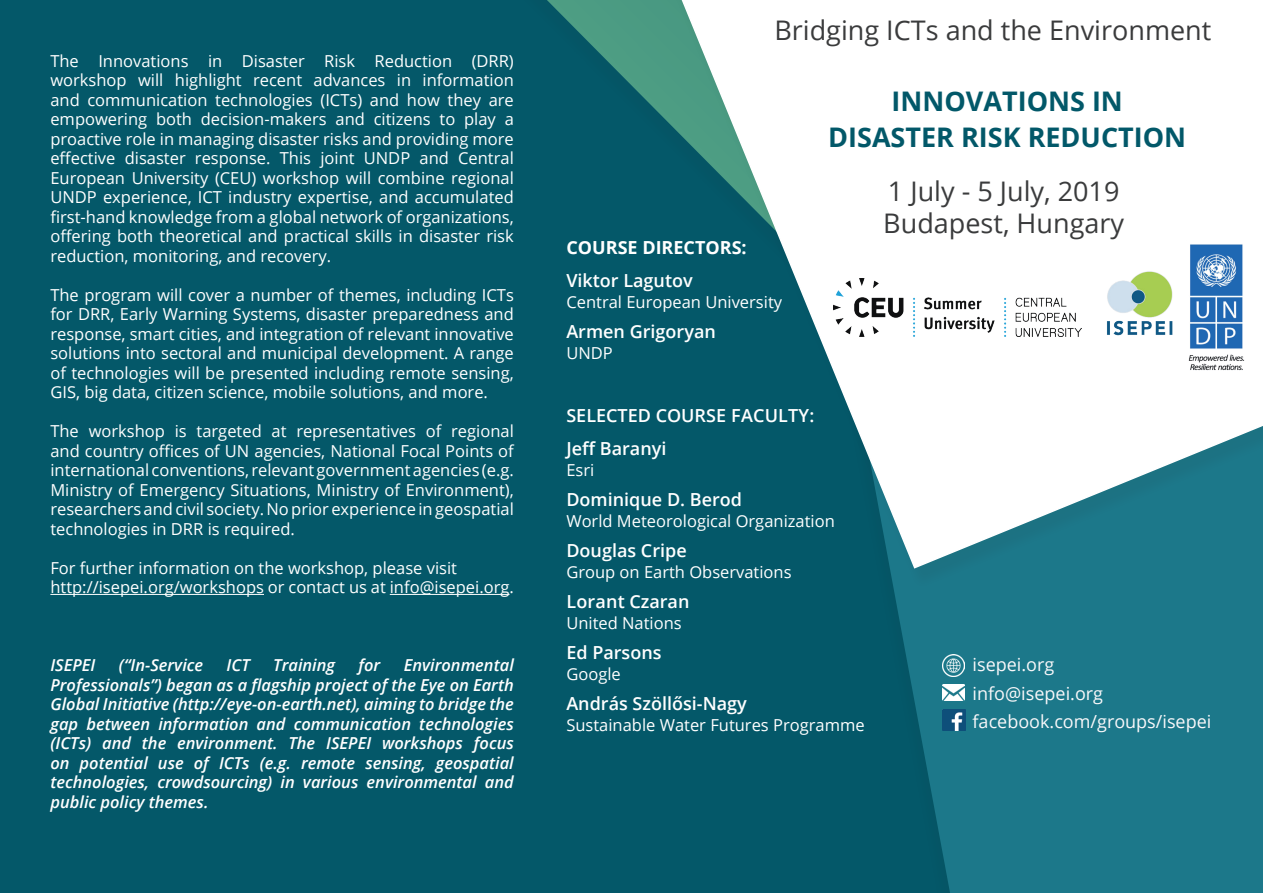
<style>
.page{position:relative;width:1263px;height:893px;background:#045869}
.page>*{position:absolute;margin:0;border:0;box-sizing:border-box;transform-origin:0 0}
.t1{font:27px/32.4px "Open Sans";color:#3a3b3c}
.t2{font:700 27px/36px "Open Sans";color:#025869;text-align:center}
.t3{font:600 18px/33px "Open Sans";color:#fff}
.t4{font:18px/28.5px "Open Sans";color:#f9f8fa}
.t5{font:700 18px "Open Sans";color:#fff}
.t6{font:16.5px/19.5px "Open Sans";color:#fff;text-align:justify}
.t7{font:italic 600 16.5px/19.5px "Open Sans";color:#fff;text-align:justify}
</style>
<div class="page">
<svg style="left:894px;top:589px;width:369px;height:304px;background:#1a7587"></svg>
<div style="left:594px;top:0;width:669px;height:589px;background:#231f20;opacity:.07"></div>
<svg style="left:594px;top:0;width:669px;height:570px"></svg>
<img style="left:942px;top:709px;width:23px;height:21px">
<img style="left:942px;top:685px;width:23px;height:15px">
<img style="left:943px;top:654px;width:22px;height:22px">
<hr style="left:50px;top:594px;width:214px;height:1px;background:#fff">
<hr style="left:390px;top:594px;width:119px;height:1px;background:#fff">
<img style="left:833px;top:278px;width:248px;height:58px">
<img style="left:1093px;top:270px;width:91px;height:70px">
<img style="left:1187px;top:240px;width:59px;height:134px">
<p class="t6" style="left:50px;top:50px;width:465px">The Innovations in Disaster Risk Reduction (DRR) workshop will highlight recent advances in information and communication technologies (ICTs) and how they are empowering both decision-makers and citizens to play a proactive role in managing disaster risks and providing more effective disaster response. This joint UNDP and Central European University (CEU) workshop will combine regional UNDP experience, ICT industry expertise, and accumulated first-hand knowledge from a global network of organizations, offering both theoretical and practical skills in disaster risk reduction, monitoring, and recovery.</p>
<p class="t6" style="left:50px;top:285px;width:465px">The program will cover a number of themes, including ICTs for DRR, Early Warning Systems, disaster preparedness and response, smart cities, and integration of relevant innovative solutions into sectoral and municipal development. A range of technologies will be presented including remote sensing, GIS, big data, citizen science, mobile solutions, and more.</p>
<p class="t6" style="left:50px;top:421px;width:465px">The workshop is targeted at representatives of regional and country offices of UN agencies, National Focal Points of international conventions, relevant government agencies (e.g.<br>Ministry of Emergency Situations, Ministry of Environment), researchers and civil society. No prior experience in geospatial technologies in DRR is required.</p>
<p class="t6" style="left:50px;top:558px;width:465px">For further information on the workshop, please visit http://isepei.org/workshops or contact us at info@isepei.org.</p>
<p class="t7" style="left:50px;top:655px;width:47px">ISEPEI</p>
<p class="t7" style="left:119px;top:655px;width:86px">(“In-Service</p>
<p class="t7" style="left:227px;top:655px;width:25px">ICT</p>
<p class="t7" style="left:273px;top:655px;width:63px">Training</p>
<p class="t7" style="left:358px;top:655px;width:23px">for</p>
<p class="t7" style="left:50px;top:655px;width:465px;text-indent:353px">Environmental Professionals”) began as a flagship project of the Eye on Earth Global Initiative (http://eye-on-earth.net), aiming to bridge the gap between information and communication technologies (ICTs) and the environment. The ISEPEI workshops focus on potential use of ICTs (e.g. remote sensing, geospatial technologies, crowdsourcing) in various environmental and public policy themes.</p>
<h1 class="t1" style="left:774px;top:13px;width:438px">Bridging ICTs and the Environment</h1>
<p class="t5" style="left:566px;top:235px;width:182px">COURSE DIRECTORS:</p>
<p class="t3" style="left:566px;top:263px;width:128px">Viktor Lagutov</p>
<p class="t6" style="left:566px;top:292px;width:217px">Central European University</p>
<p class="t3" style="left:566px;top:314px;width:151px">Armen Grigoryan</p>
<p class="t6" style="left:566px;top:343px;width:48px">UNDP</p>
<h1 class="t2" style="left:828px;top:82px;width:360px">INNOVATIONS IN<br>DISASTER RISK REDUCTION</h1>
<h1 class="t1" style="left:883px;top:174px;width:242px">1 July - 5 July, 2019<br>Budapest, Hungary</h1>
<p class="t3" style="left:566px;top:398px;width:249px">SELECTED COURSE FACULTY:<br>Jeff Baranyi</p>
<p class="t6" style="left:566px;top:460px;width:29px">Esri</p>
<p class="t3" style="left:566px;top:482px;width:177px">Dominique D. Berod</p>
<p class="t6" style="left:566px;top:511px;width:270px">World Meteorological Organization</p>
<p class="t3" style="left:566px;top:533px;width:122px">Douglas Cripe</p>
<p class="t6" style="left:566px;top:562px;width:227px">Group on Earth Observations</p>
<p class="t3" style="left:566px;top:584px;width:125px">Lorant Czaran</p>
<p class="t6" style="left:566px;top:613px;width:117px">United Nations</p>
<p class="t3" style="left:566px;top:635px;width:97px">Ed Parsons</p>
<p class="t6" style="left:566px;top:664px;width:56px">Google</p>
<p class="t3" style="left:566px;top:686px;width:182px">András Szöllősi-Nagy</p>
<p class="t6" style="left:566px;top:715px;width:300px">Sustainable Water Futures Programme</p>
<p class="t4" style="left:972px;top:650px;width:240px">isepei.org<br>info@isepei.org facebook.com/groups/isepei</p>
</div>
